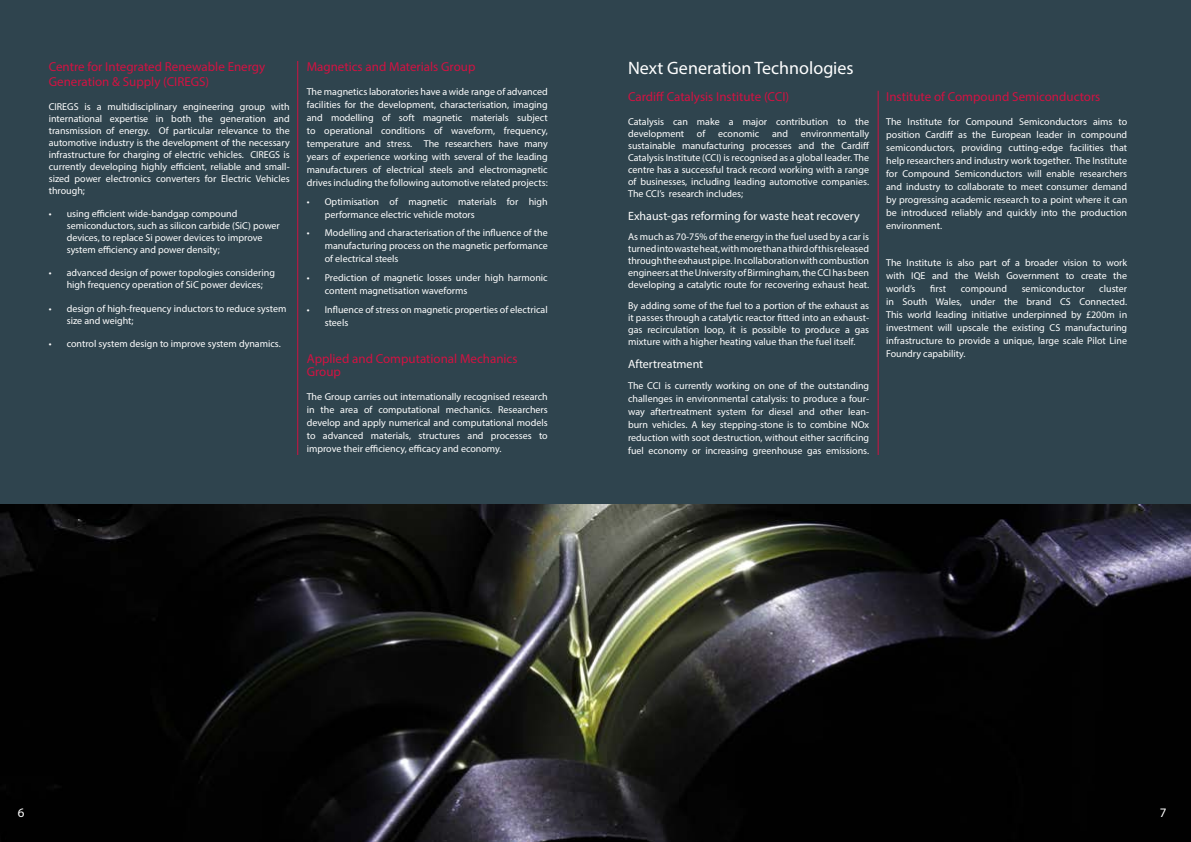
<style>
.page{position:relative;width:1191px;height:842px;background:#2f444e}
.page>*{position:absolute;margin:0;border:0;box-sizing:border-box;transform-origin:0 0}
.t1{font:18px "Myriad Pro";color:#fff}
.t2{font:13px/15.6px "Myriad Pro";color:#d21242}
.t3{font:13px "Myriad Pro";color:#fff}
.t4{font:12px "Myriad Pro";color:#fff}
.t5{font:10px/13px "Myriad Pro";color:#fff;text-align:justify}
</style>
<div class="page">
<img style="left:0;top:505px;width:1191px;height:337px">
<hr style="left:297px;top:61px;width:1px;height:394px;background:#d21242">
<hr style="left:877px;top:91px;width:1px;height:364px;background:#d21242">
<h2 class="t2" style="left:49px;top:58px;width:218px">Centre for Integrated Renewable Energy<br>Generation &amp; Supply (CIREGS)</h2>
<p class="t5" style="left:49px;top:100px;width:242px;line-height:12px">CIREGS is a multidisciplinary engineering group with international expertise in both the generation and transmission of energy. Of particular relevance to the automotive industry is the development of the necessary infrastructure for charging of electric vehicles. CIREGS is currently developing highly efficient, reliable and small&shy;sized power electronics converters for Electric Vehicles through;</p>
<p class="t5" style="left:67px;top:207px;width:215px;line-height:12px;text-align:left;text-indent:-18px">• using efficient wide-bandgap compound semiconductors, such as silicon carbide (SiC) power devices, to replace Si power devices to improve system efficiency and power density;</p>
<p class="t5" style="left:67px;top:267px;width:210px;line-height:12px;text-indent:-18px">• advanced design of power topologies considering high frequency operation of SiC power devices;</p>
<p class="t5" style="left:67px;top:302px;width:221px;line-height:12px;text-indent:-18px">• design of high-frequency inductors to reduce system size and weight;</p>
<p class="t5" style="left:49px;top:337px;width:234px">• control system design to improve system dynamics.</p>
<h2 class="t2" style="left:307px;top:58px;width:170px">Magnetics and Materials Group</h2>
<p class="t5" style="left:307px;top:85px;width:242px">The magnetics laboratories have a wide range of advanced facilities for the development, characterisation, imaging and modelling of soft magnetic materials subject to operational conditions of waveform, frequency, temperature and stress. The researchers have many years of experience working with several of the leading manufacturers of electrical steels and electromagnetic drives including the following automotive related projects:</p>
<p class="t5" style="left:325px;top:195px;width:224px;text-indent:-18px">• Optimisation of magnetic materials for high performance electric vehicle motors</p>
<p class="t5" style="left:325px;top:226px;width:224px;text-indent:-18px">• Modelling and characterisation of the influence of the manufacturing process on the magnetic performance of electrical steels</p>
<p class="t5" style="left:325px;top:271px;width:224px;text-indent:-18px">• Prediction of magnetic losses under high harmonic content magnetisation waveforms</p>
<p class="t5" style="left:325px;top:303px;width:224px;text-indent:-18px">• Influence of stress on magnetic properties of electrical steels</p>
<h2 class="t2" style="left:307px;top:352px;width:212px;line-height:13px">Applied and Computational Mechanics<br>Group</h2>
<p class="t5" style="left:307px;top:390px;width:242px">The Group carries out internationally recognised research in the area of computational mechanics. Researchers develop and apply numerical and computational models to advanced materials, structures and processes to improve their efficiency, efficacy and economy.</p>
<h1 class="t1" style="left:628px;top:57px;width:227px">Next Generation Technologies</h1>
<h2 class="t2" style="left:628px;top:89px;width:163px">Cardiff Catalysis Institute (CCI)</h2>
<p class="t5" style="left:628px;top:115px;width:242px;line-height:12px">Catalysis can make a major contribution to the development</p>
<p class="t5" style="left:697px;top:127px;width:10px">of</p>
<p class="t5" style="left:718px;top:127px;width:43px">economic</p>
<p class="t5" style="left:772px;top:127px;width:18px">and</p>
<p class="t5" style="left:628px;top:127px;width:243px;line-height:12px;text-indent:173px">environmentally sustainable manufacturing processes and the Cardiff Catalysis Institute (CCI) is recognised as a global leader. The centre has a successful track record working with a range of businesses, including leading automotive companies.<br>The CCI’s research includes;</p>
<p class="t4" style="left:628px;top:208px;width:233px">Exhaust-gas reforming for waste heat recovery</p>
<p class="t5" style="left:628px;top:231px;width:242px;line-height:12px">As much as 70-75% of the energy in the fuel used by a car is turned into waste heat, with more than a third of this released through the exhaust pipe. In collaboration with combustion engineers at the University of Birmingham, the CCI has been developing a catalytic route for recovering exhaust heat.</p>
<p class="t5" style="left:628px;top:299px;width:242px;line-height:12px">By adding some of the fuel to a portion of the exhaust as it passes through a catalytic reactor fitted into an exhaust&shy;gas recirculation loop, it is possible to produce a gas mixture with a higher heating value than the fuel itself.</p>
<p class="t4" style="left:628px;top:356px;width:77px">Aftertreatment</p>
<p class="t5" style="left:628px;top:379px;width:242px">The CCI is currently working on one of the outstanding challenges in environmental catalysis: to produce a four&shy;way aftertreatment system for diesel and other lean&shy;burn vehicles. A key stepping-stone is to combine NOx reduction with soot destruction, without either sacrificing fuel economy or increasing greenhouse gas emissions.</p>
<h2 class="t2" style="left:886px;top:88px;width:216px">Institute of Compound Semiconductors</h2>
<p class="t5" style="left:886px;top:115px;width:242px">The Institute for Compound Semiconductors aims to position Cardiff as the European leader in compound semiconductors, providing cutting-edge facilities that help researchers and industry work together. The Institute for Compound Semiconductors will enable researchers and industry to collaborate to meet consumer demand by progressing academic research to a point where it can be introduced reliably and quickly into the production environment.</p>
<p class="t5" style="left:886px;top:256px;width:242px">The Institute is also part of a broader vision to work with IQE and the Welsh Government to create the world’s</p>
<p class="t5" style="left:930px;top:282px;width:17px">first</p>
<p class="t5" style="left:960px;top:282px;width:48px">compound</p>
<p class="t5" style="left:1021px;top:282px;width:64px">semiconductor</p>
<p class="t5" style="left:886px;top:282px;width:242px;text-indent:213px">cluster in South Wales, under the brand CS Connected.<br>This world leading initiative underpinned by £200m in investment will upscale the existing CS manufacturing infrastructure to provide a unique, large scale Pilot Line Foundry capability.</p>
<h2 class="t3" style="left:18px;top:804px;width:8px">6</h2>
<h2 class="t3" style="left:1159px;top:804px;width:8px">7</h2>
</div>
